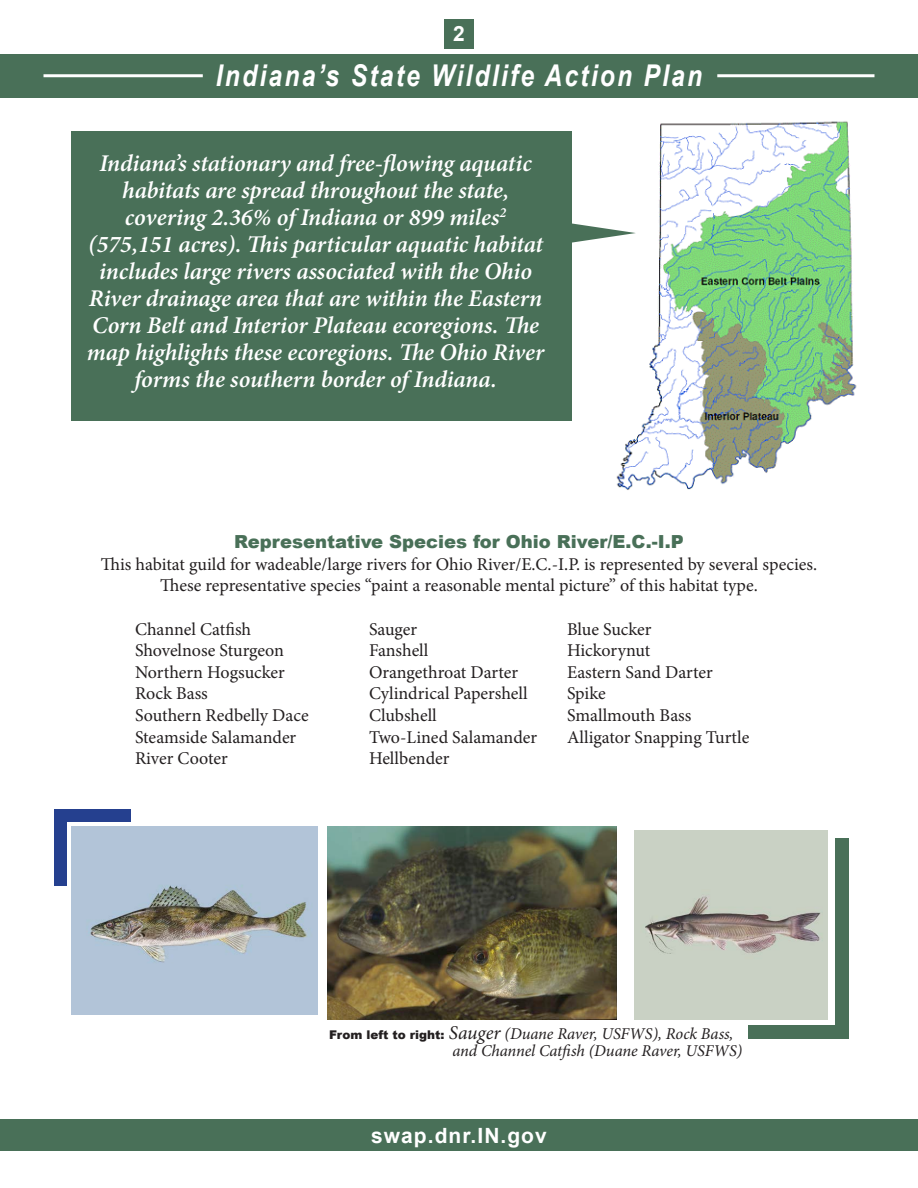
<style>
.page{position:relative;width:918px;height:1188px;background:#fff}
.page>*{position:absolute;margin:0;border:0;box-sizing:border-box;transform-origin:0 0}
.t1{font:italic 700 30px "Arial Narrow";letter-spacing:.075em;color:#fff}
.t2{font:italic 600 24px/27px "Minion Pro";letter-spacing:-.005em;color:#fff;text-align:center}
.t3{font:700 21px "Arial";letter-spacing:.05em;color:#fff}
.t4{font:18px/21.6px "Minion Pro";letter-spacing:-.005em;color:#231f20;text-align:center}
.t5{font:900 18px "Arial";color:#497058}
.t6{font:italic 16.5px "Minion Pro";letter-spacing:-.005em;color:#231f20}
.s1{font-family:"Arial";font-weight:900;font-style:normal;font-size:12px}
.s2{font-size:19.5px}
</style>
<div class="page">
<div style="left:444px;top:20px;width:30px;height:30px;background:#497058"></div>
<div style="left:0;top:1120px;width:918px;height:31px;background:#497058"></div>
<div style="left:0;top:54px;width:918px;height:44px;background:#497058"></div>
<hr style="left:44px;top:74px;width:159px;height:3px;background:#fff">
<hr style="left:717px;top:74px;width:158px;height:3px;background:#fff">
<div style="left:748px;top:838px;width:100px;height:200px;background:#497058"></div>
<div style="left:734px;top:830px;width:101px;height:195px;background:#fff"></div>
<div style="left:54px;top:809px;width:76px;height:76px;background:#25408f"></div>
<div style="left:68px;top:823px;width:76px;height:76px;background:#fff"></div>
<img style="left:71px;top:826px;width:246px;height:189px">
<img style="left:634px;top:831px;width:194px;height:188px">
<img style="left:328px;top:826px;width:289px;height:193px">
<img style="left:616px;top:121px;width:241px;height:369px">
<div style="left:71px;top:132px;width:501px;height:289px;background:#497058"></div>
<svg style="left:572px;top:222px;width:64px;height:22px"></svg>
<p class="t3" style="left:453px;top:20px;width:13px">2</p>
<h1 class="t1" style="left:216px;top:53px;width:488px">Indiana’s State Wildlife Action Plan</h1>
<p class="t2" style="left:100px;top:149px;width:434px">Indiana’s stationary and free-flowing aquatic habitats are spread throughout the state,</p>
<p class="t2" style="left:87px;top:203px;width:459px">covering 2.36% of Indiana or 899 miles<sup>2 </sup>(575,151 acres). This particular aquatic habitat includes large rivers associated with the Ohio River drainage area that are within the Eastern Corn Belt and Interior Plateau ecoregions. The map highlights these ecoregions. The Ohio River forms the southern border of Indiana.</p>
<p class="t5" style="left:234px;top:529px;width:451px">Representative Species for Ohio River/E.C.-I.P</p>
<p class="t4" style="left:101px;top:553px;width:718px">This habitat guild for wadeable/large rivers for Ohio River/E.C.-I.P. is represented by several species.<br>These representative species “paint a reasonable mental picture” of this habitat type.</p>
<p class="t4" style="left:135px;top:618px;width:118px">Channel Catfish</p>
<p class="t4" style="left:369px;top:618px;width:50px">Sauger</p>
<p class="t4" style="left:567px;top:618px;width:86px">Blue Sucker</p>
<p class="t4" style="left:135px;top:640px;width:151px">Shovelnose Sturgeon</p>
<p class="t4" style="left:369px;top:640px;width:61px">Fanshell</p>
<p class="t4" style="left:567px;top:640px;width:85px">Hickorynut</p>
<p class="t4" style="left:135px;top:661px;width:151px">Northern Hogsucker</p>
<p class="t4" style="left:369px;top:661px;width:151px">Orangethroat Darter</p>
<p class="t4" style="left:567px;top:661px;width:147px">Eastern Sand Darter</p>
<p class="t4" style="left:135px;top:683px;width:74px">Rock Bass</p>
<p class="t4" style="left:369px;top:683px;width:160px">Cylindrical Papershell</p>
<p class="t4" style="left:567px;top:683px;width:40px">Spike</p>
<p class="t4" style="left:135px;top:705px;width:175px">Southern Redbelly Dace</p>
<p class="t4" style="left:369px;top:705px;width:69px">Clubshell</p>
<p class="t4" style="left:567px;top:705px;width:126px">Smallmouth Bass</p>
<p class="t4" style="left:135px;top:726px;width:163px">Steamside Salamander</p>
<p class="t4" style="left:369px;top:726px;width:170px">Two-Lined Salamander</p>
<p class="t4" style="left:567px;top:726px;width:184px">Alligator Snapping Turtle</p>
<p class="t4" style="left:135px;top:748px;width:94px">River Cooter</p>
<p class="t4" style="left:369px;top:748px;width:82px">Hellbender</p>
<p class="t6" style="left:329px;top:1023px;width:406px"><span class="s1">From left to right:</span> <span class="s2">Sauger</span> (Duane Raver, USFWS), Rock Bass,</p>
<p class="t6" style="left:452px;top:1039px;width:292px">and Channel Catfish (Duane Raver, USFWS)</p>
<p class="t3" style="left:371px;top:1121px;width:177px">swap.dnr.IN.gov</p>
</div>
